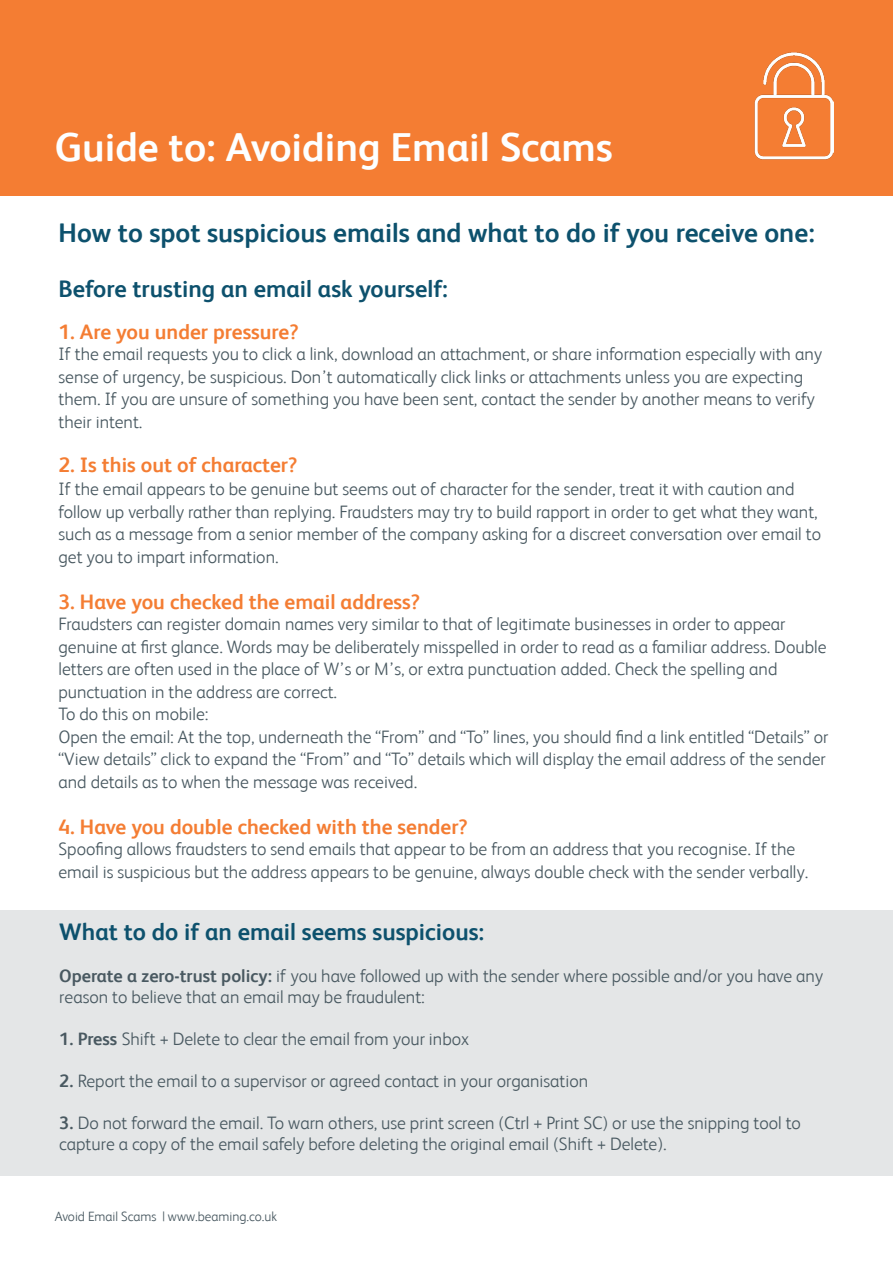
<style>
.page{position:relative;width:893px;height:1263px;background:#fff}
.page>*{position:absolute;margin:0;border:0;box-sizing:border-box;transform-origin:0 0}
.t1{font:700 40.5px "FS Albert";color:#fdffff}
.t2{font:700 27px "FS Albert";color:#0d516d}
.t3{font:700 24px "FS Albert";color:#0d516d}
.t4{font:700 21px "FS Albert";color:#f47d33}
.t5{font:300 18px/22.5px "FS Albert";color:#495961}
.t6{font:300 13.5px "FS Albert";color:#495961}
.s1{font-weight:700}
</style>
<div class="page">
<div style="left:0;top:0;width:893px;height:195px;background:#f47d33"></div>
<img style="left:754px;top:52px;width:80px;height:107px">
<div style="left:0;top:910px;width:893px;height:266px;background:#e4e6e7"></div>
<h1 class="t1" style="left:55px;top:124px;width:559px">Guide to: Avoiding Email Scams</h1>
<h2 class="t2" style="left:58px;top:217px;width:758px">How to spot suspicious emails and what to do if you receive one:</h2>
<h3 class="t3" style="left:58px;top:275px;width:391px">Before trusting an email ask yourself:</h3>
<p class="t4" style="left:58px;top:319px;width:242px">1. Are you under pressure?</p>
<p class="t5" style="left:58px;top:343px;width:765px">If the email requests you to click a link, download an attachment, or share information especially with any sense of urgency, be suspicious. Don’t automatically click links or attachments unless you are expecting them. If you are unsure of something you have been sent, contact the sender by another means to verify their intent.</p>
<p class="t4" style="left:58px;top:453px;width:240px">2. Is this out of character?</p>
<p class="t5" style="left:58px;top:478px;width:764px">If the email appears to be genuine but seems out of character for the sender, treat it with caution and follow up verbally rather than replying. Fraudsters may try to build rapport in order to get what they want, such as a message from a senior member of the company asking for a discreet conversation over email to get you to impart information.</p>
<p class="t4" style="left:58px;top:589px;width:363px">3. Have you checked the email address?</p>
<p class="t5" style="left:58px;top:613px;width:771px">Fraudsters can register domain names very similar to that of legitimate businesses in order to appear genuine at first glance. Words may be deliberately misspelled in order to read as a familiar address. Double letters are often used in the place of W’s or M’s, or extra punctuation added. Check the spelling and punctuation in the address are correct.<br>To do this on mobile:<br>Open the email: At the top, underneath the “From” and “To” lines, you should find a link entitled “Details” or “View details” click to expand the “From” and “To” details which will display the email address of the sender and details as to when the message was received.</p>
<p class="t4" style="left:58px;top:814px;width:411px">4. Have you double checked with the sender?</p>
<p class="t5" style="left:58px;top:838px;width:751px">Spoofing allows fraudsters to send emails that appear to be from an address that you recognise. If the email is suspicious but the address appears to be genuine, always double check with the sender verbally.</p>
<h3 class="t3" style="left:59px;top:918px;width:426px">What to do if an email seems suspicious:</h3>
<p class="t5" style="left:59px;top:965px;width:765px;line-height:21px"><span class="s1">Operate a zero-trust policy:</span> if you have followed up with the sender where possible and/or you have any reason to believe that an email may be fraudulent:</p>
<p class="t5" style="left:59px;top:1028px;width:411px"><span class="s1">1. Press</span> Shift + Delete to clear the email from your inbox</p>
<p class="t5" style="left:59px;top:1070px;width:530px"><span class="s1">2.</span> Report the email to a supervisor or agreed contact in your organisation</p>
<p class="t5" style="left:59px;top:1112px;width:743px;line-height:21px"><span class="s1">3.</span> Do not forward the email. To warn others, use print screen (Ctrl + Print SC) or use the snipping tool to capture a copy of the email safely before deleting the original email (Shift + Delete).</p>
<p class="t6" style="left:55px;top:1208px;width:224px">Avoid Email Scams | www.beaming.co.uk</p>
</div>
